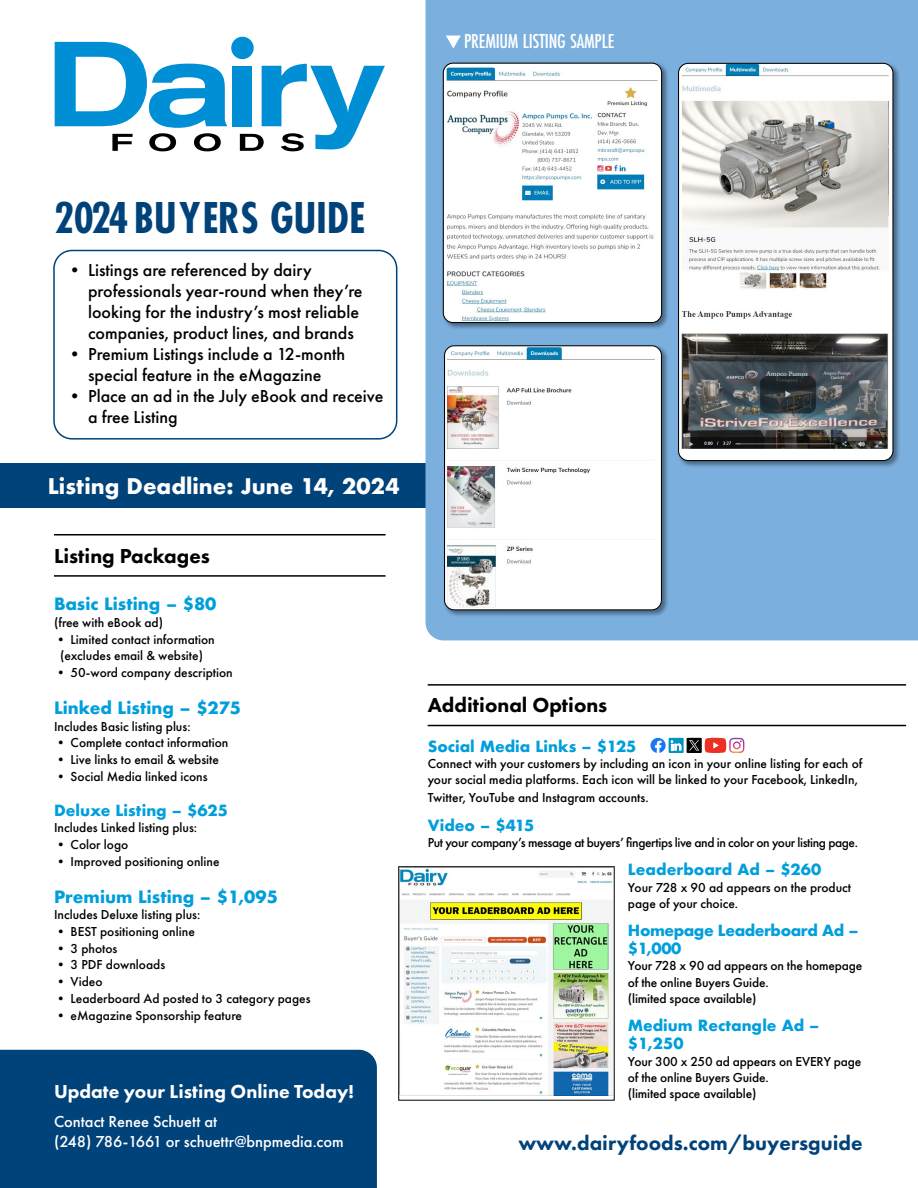
<style>
.page{position:relative;width:918px;height:1188px;background:#fff}
.page>*{position:absolute;margin:0;border:0;box-sizing:border-box;transform-origin:0 0}
.t1{font:700 46.5px "Futura PT Cond";letter-spacing:-.01em;color:#00427a}
.t2{font:800 21px "Futura PT";color:#000}
.t3{font:800 21px "Futura PT";color:#00427a}
.t4{font:700 21px "Futura";color:#fff}
.t5{font:500 21px "Futura PT Cond";letter-spacing:-.01em;color:#fff}
.t6{font:800 19.5px "Futura PT";color:#fff}
.t7{font:500 18px/21px "Futura PT";color:#000}
.t8{font:500 16.5px/19.8px "Futura PT";color:#fff}
.t9{font:700 16.5px "Futura";color:#009fdb}
.t10{font:700 15px/18px "Futura";color:#009fdb}
.t11{font:700 15px/18px "Futura";letter-spacing:-.03em;color:#009fdb}
.t12{font:500 13.5px/16.2px "Futura PT";color:#000}
.t13{font:500 13.5px "Futura PT";letter-spacing:-.03em;color:#000}
</style>
<div class="page">
<div style="left:0;top:463px;width:593px;height:45px;background:#00427a"></div>
<div style="left:0;top:1050px;width:377px;height:138px;background:#00427a"></div>
<div style="left:426px;top:0;width:492px;height:640px;background:#7bafde"></div>
<div style="left:442px;top:61px;width:227px;height:269px;background:#000;opacity:.4"></div>
<img style="left:444px;top:65px;width:218px;height:258px">
<div style="left:443px;top:63px;width:219px;height:260px;border:1px solid #000;border-radius:10px"></div>
<svg style="left:55px;top:42px;width:173px;height:109px"></svg>
<div style="left:233px;top:66px;width:19px;height:60px;background:#008fd5"></div>
<svg style="left:240px;top:64px;width:145px;height:87px"></svg>
<div style="left:231px;top:37px;width:23px;height:22px;background:#008fd5;border-radius:50%"></div>
<hr style="left:54px;top:534px;width:332px;height:2px;background:#000">
<hr style="left:54px;top:575px;width:332px;height:2px;background:#000">
<hr style="left:428px;top:684px;width:478px;height:2px;background:#000">
<hr style="left:428px;top:725px;width:478px;height:1px;background:#000">
<svg style="left:446px;top:36px;width:15px;height:13px"></svg>
<div style="left:53px;top:250px;width:344px;height:190px;border:2px solid #00427a;border-radius:18px"></div>
<div style="left:687px;top:738px;width:15px;height:15px;background:#000"></div>
<svg style="left:705px;top:738px;width:39px;height:15px"></svg>
<svg style="left:650px;top:738px;width:49px;height:15px"></svg>
<img style="left:401px;top:868px;width:211px;height:227px">
<div style="left:677px;top:61px;width:223px;height:407px;background:#000;opacity:.4"></div>
<img style="left:679px;top:63px;width:214px;height:388px">
<div style="left:678px;top:63px;width:215px;height:398px;border:1px solid #000;border-radius:10px"></div>
<div style="left:443px;top:344px;width:226px;height:273px;background:#000;opacity:.4"></div>
<img style="left:445px;top:346px;width:216px;height:264px">
<div style="left:444px;top:345px;width:218px;height:265px;border:1px solid #000;border-radius:10px"></div>
<h2 class="t5" style="left:464px;top:29px;width:152px">PREMIUM LISTING SAMPLE</h2>
<h1 class="t1" style="left:54px;top:191px;width:313px">2024 BUYERS GUIDE</h1>
<h3 class="t7" style="left:88px;top:260px;width:276px;text-indent:-22px">• Listings are referenced by dairy professionals year-round when they’re looking for the industry’s most reliable companies, product lines, and brands</h3>
<h3 class="t7" style="left:66px;top:344px;width:281px;text-align:center">• Premium Listings include a 12-month special feature in the eMagazine</h3>
<h3 class="t7" style="left:88px;top:386px;width:297px;text-indent:-22px">• Place an ad in the July eBook and receive a free Listing</h3>
<h2 class="t4" style="left:48px;top:471px;width:353px">Listing Deadline: June 14, 2024</h2>
<h2 class="t2" style="left:54px;top:543px;width:157px">Listing Packages</h2>
<p class="t9" style="left:54px;top:592px;width:164px">Basic Listing – $80</p>
<p class="t12" style="left:54px;top:614px;width:111px">(free with eBook ad)</p>
<p class="t12" style="left:54px;top:631px;width:162px;line-height:16.6px;text-align:center">• Limited contact information (excludes email &amp; website)</p>
<p class="t12" style="left:54px;top:664px;width:180px">• 50-word company description</p>
<p class="t9" style="left:54px;top:696px;width:189px">Linked Listing – $275</p>
<p class="t12" style="left:54px;top:718px;width:138px">Includes Basic listing plus:</p>
<p class="t12" style="left:54px;top:735px;width:176px">• Complete contact information</p>
<p class="t12" style="left:54px;top:751px;width:166px">• Live links to email &amp; website</p>
<p class="t12" style="left:54px;top:768px;width:155px">• Social Media linked icons</p>
<p class="t10" style="left:54px;top:801px;width:175px">Deluxe Listing – $625</p>
<p class="t12" style="left:54px;top:820px;width:145px">Includes Linked listing plus:</p>
<p class="t12" style="left:54px;top:837px;width:76px">• Color logo</p>
<p class="t12" style="left:54px;top:853px;width:167px">• Improved positioning online</p>
<p class="t9" style="left:54px;top:885px;width:225px">Premium Listing – $1,095</p>
<p class="t12" style="left:54px;top:907px;width:148px">Includes Deluxe listing plus:</p>
<p class="t12" style="left:54px;top:924px;width:142px">• BEST positioning online</p>
<p class="t12" style="left:54px;top:940px;width:65px">• 3 photos</p>
<p class="t12" style="left:54px;top:957px;width:113px">• 3 PDF downloads</p>
<p class="t12" style="left:54px;top:974px;width:50px">• Video</p>
<p class="t12" style="left:54px;top:990px;width:258px">• Leaderboard Ad posted to 3 category pages</p>
<p class="t12" style="left:54px;top:1007px;width:189px">• eMagazine Sponsorship feature</p>
<h3 class="t6" style="left:54px;top:1079px;width:301px">Update your Listing Online Today!</h3>
<p class="t8" style="left:54px;top:1112px;width:291px">Contact Renee Schuett at<br>(248) 786-1661 or schuettr@bnpmedia.com</p>
<h2 class="t2" style="left:428px;top:692px;width:181px">Additional Options</h2>
<p class="t10" style="left:428px;top:737px;width:210px">Social Media Links – $125</p>
<p class="t12" style="left:428px;top:755px;width:436px">Connect with your customers by including an icon in your online listing for each of your social media platforms. Each icon will be linked to your Facebook, LinkedIn,</p>
<p class="t12" style="left:428px;top:790px;width:222px">Twitter, YouTube and Instagram accounts.</p>
<p class="t10" style="left:428px;top:816px;width:108px">Video – $415</p>
<p class="t13" style="left:428px;top:834px;width:432px">Put your company’s message at buyers’ fingertips live and in color on your listing page.</p>
<p class="t10" style="left:628px;top:861px;width:195px">Leaderboard Ad – $260</p>
<p class="t12" style="left:628px;top:879px;width:225px">Your 728 x 90 ad appears on the product page of your choice.</p>
<p class="t11" style="left:628px;top:922px;width:232px">Homepage Leaderboard Ad – $1,000</p>
<p class="t12" style="left:628px;top:958px;width:236px">Your 728 x 90 ad appears on the homepage of the online Buyers Guide.<br>(limited space available)</p>
<p class="t10" style="left:628px;top:1017px;width:193px">Medium Rectangle Ad – $1,250</p>
<p class="t12" style="left:628px;top:1053px;width:235px">Your 300 x 250 ad appears on EVERY page of the online Buyers Guide.<br>(limited space available)</p>
<h2 class="t3" style="left:518px;top:1129px;width:346px">www.dairyfoods.com/buyersguide</h2>
</div>
